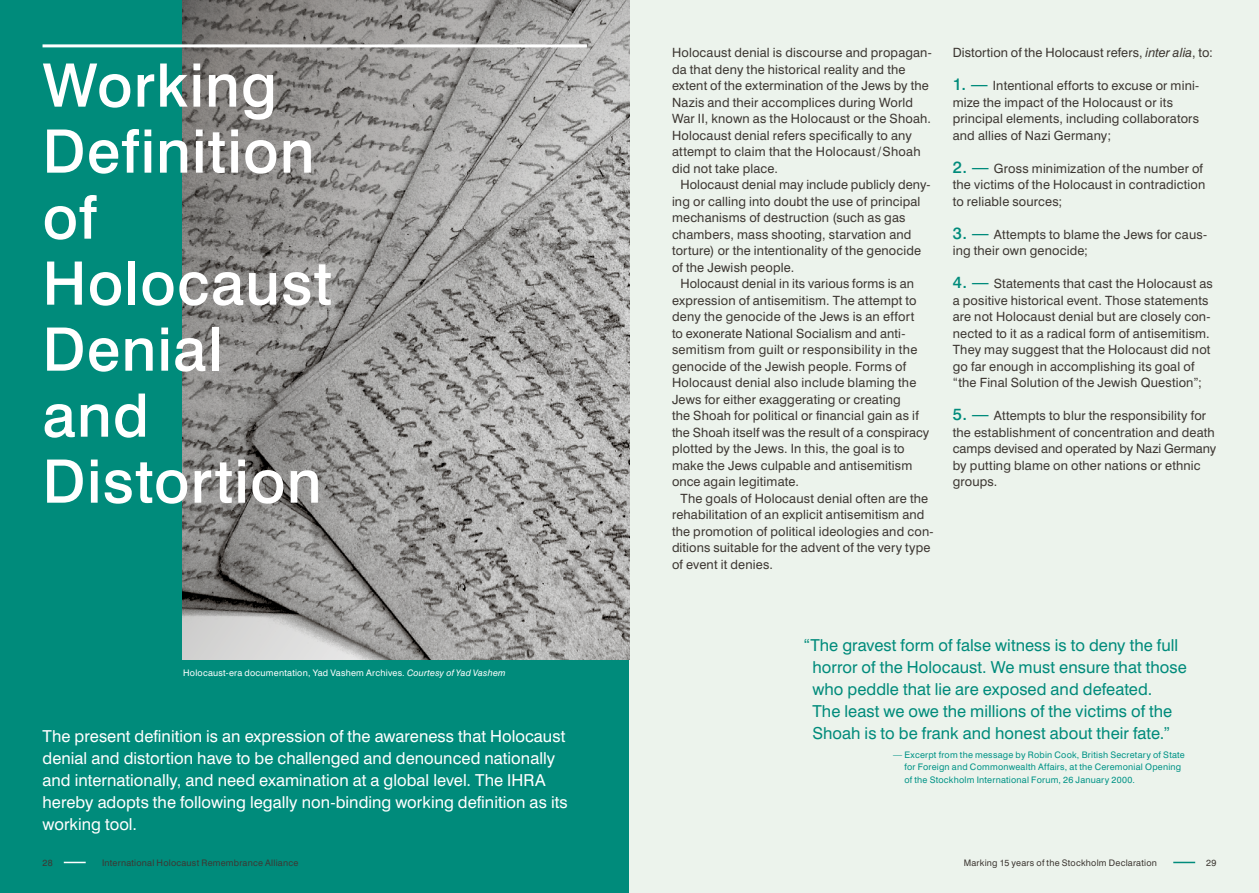
<style>
.page{position:relative;width:1259px;height:893px;background:#fff}
.page>*{position:absolute;margin:0;border:0;box-sizing:border-box;transform-origin:0 0}
.t1{font:500 60px/66px "Swiss 721 BT";letter-spacing:.02em;color:#fff}
.t2{font:16.5px/22px "Swiss 721 BT";color:#fff}
.t3{font:16.5px/22px "Swiss 721 BT";color:#008b7b}
.t4{font:12.75px/16.5px "Swiss 721 BT";letter-spacing:.015em;color:#3d3732}
.t5{font:9px/12.3px "Swiss 721 BT";letter-spacing:.025em;color:#009386}
.t6{font:9px "Swiss 721 BT";letter-spacing:.025em;color:#3d3732}
.t7{font:9px "Swiss 721 BT";letter-spacing:.025em;color:#fff}
.s1{font-style:italic}
.s2{font-weight:500;font-size:16.5px;color:#008b7b}
</style>
<div class="page">
<div style="left:0;top:0;width:629px;height:893px;background:#008b7b"></div>
<div style="left:629px;top:0;width:630px;height:893px;background:#ecf3ec"></div>
<svg style="left:1173px;top:862px;width:22px;height:1px"></svg>
<svg style="left:64px;top:862px;width:22px;height:1px"></svg>
<svg style="left:183px;top:0;width:446px;height:659px;background:#979694"></svg>
<hr style="left:43px;top:44px;width:544px;height:3px;background:#fff">
<h1 class="t1" style="left:43px;top:52px;width:291px">Working<br>Definition of<br>Holocaust<br>Denial and<br>Distortion</h1>
<p class="t7" style="left:183px;top:667px;width:324px">Holocaust-era documentation, Yad Vashem Archives. <span class="s1">Courtesy of Yad Vashem</span></p>
<p class="t2" style="left:43px;top:725px;width:527px">The present definition is an expression of the awareness that Holocaust denial and distortion have to be challenged and denounced nationally and internationally, and need examination at a global level. The IHRA hereby adopts the following legally non-binding working definition as its working tool.</p>
<p class="t6" style="left:43px;top:857px;width:12px">28</p>
<p class="t6" style="left:102px;top:857px;width:198px">International Holocaust Remembrance Alliance</p>
<p class="t4" style="left:672px;top:44px;width:261px">Holocaust denial is discourse and propagan&shy;da that deny the historical reality and the extent of the extermination of the Jews by the Nazis and their accomplices during World War II, known as the Holocaust or the Shoah.<br>Holocaust denial refers specifically to any attempt to claim that the Holocaust/Shoah did not take place.</p>
<p class="t4" style="left:672px;top:176px;width:260px;text-indent:9px">Holocaust denial may include publicly deny&shy;ing or calling into doubt the use of principal mechanisms of destruction (such as gas chambers, mass shooting, starvation and torture) or the intentionality of the genocide of the Jewish people.</p>
<p class="t4" style="left:672px;top:275px;width:259px;text-indent:9px">Holocaust denial in its various forms is an expression of antisemitism. The attempt to deny the genocide of the Jews is an effort<br>to exonerate National Socialism and anti&shy;semitism from guilt or responsibility in the genocide of the Jewish people. Forms of Holocaust denial also include blaming the Jews for either exaggerating or creating<br>the Shoah for political or financial gain as if the Shoah itself was the result of a conspiracy plotted by the Jews. In this, the goal is to make the Jews culpable and antisemitism once again legitimate.</p>
<p class="t4" style="left:672px;top:490px;width:263px;text-indent:9px">The goals of Holocaust denial often are the rehabilitation of an explicit antisemitism and the promotion of political ideologies and con&shy;ditions suitable for the advent of the very type of event it denies.</p>
<p class="t4" style="left:952px;top:44px;width:261px">Distortion of the Holocaust refers, <span class="s1">inter alia</span>, to:</p>
<p class="t4" style="left:952px;top:77px;width:248px"><span class="s2">1. —</span> Intentional efforts to excuse or mini&shy;mize the impact of the Holocaust or its principal elements, including collaborators and allies of Nazi Germany;</p>
<p class="t4" style="left:952px;top:160px;width:254px"><span class="s2">2. —</span> Gross minimization of the number of the victims of the Holocaust in contradiction to reliable sources;</p>
<p class="t4" style="left:952px;top:226px;width:256px"><span class="s2">3. —</span> Attempts to blame the Jews for caus&shy;ing their own genocide;</p>
<p class="t4" style="left:952px;top:275px;width:262px"><span class="s2">4. —</span> Statements that cast the Holocaust as a positive historical event. Those statements are not Holocaust denial but are closely con&shy;nected to it as a radical form of antisemitism.<br>They may suggest that the Holocaust did not go far enough in accomplishing its goal of “the Final Solution of the Jewish Question”;</p>
<p class="t4" style="left:952px;top:407px;width:265px"><span class="s2">5. —</span> Attempts to blur the responsibility for the establishment of concentration and death camps devised and operated by Nazi Germany by putting blame on other nations or ethnic groups.</p>
<p class="t3" style="left:812px;top:634px;width:376px;text-indent:-9px">“The gravest form of false witness is to deny the full horror of the Holocaust. We must ensure that those who peddle that lie are exposed and defeated.<br>The least we owe the millions of the victims of the Shoah is to be frank and honest about their fate.”</p>
<p class="t5" style="left:904px;top:748px;width:282px;text-indent:-11px">— Excerpt from the message by Robin Cook, British Secretary of State for Foreign and Commonwealth Affairs, at the Ceremonial Opening of the Stockholm International Forum, 26 January 2000.</p>
<p class="t6" style="left:963px;top:857px;width:195px">Marking 15 years of the Stockholm Declaration</p>
<p class="t6" style="left:1206px;top:857px;width:12px">29</p>
</div>
